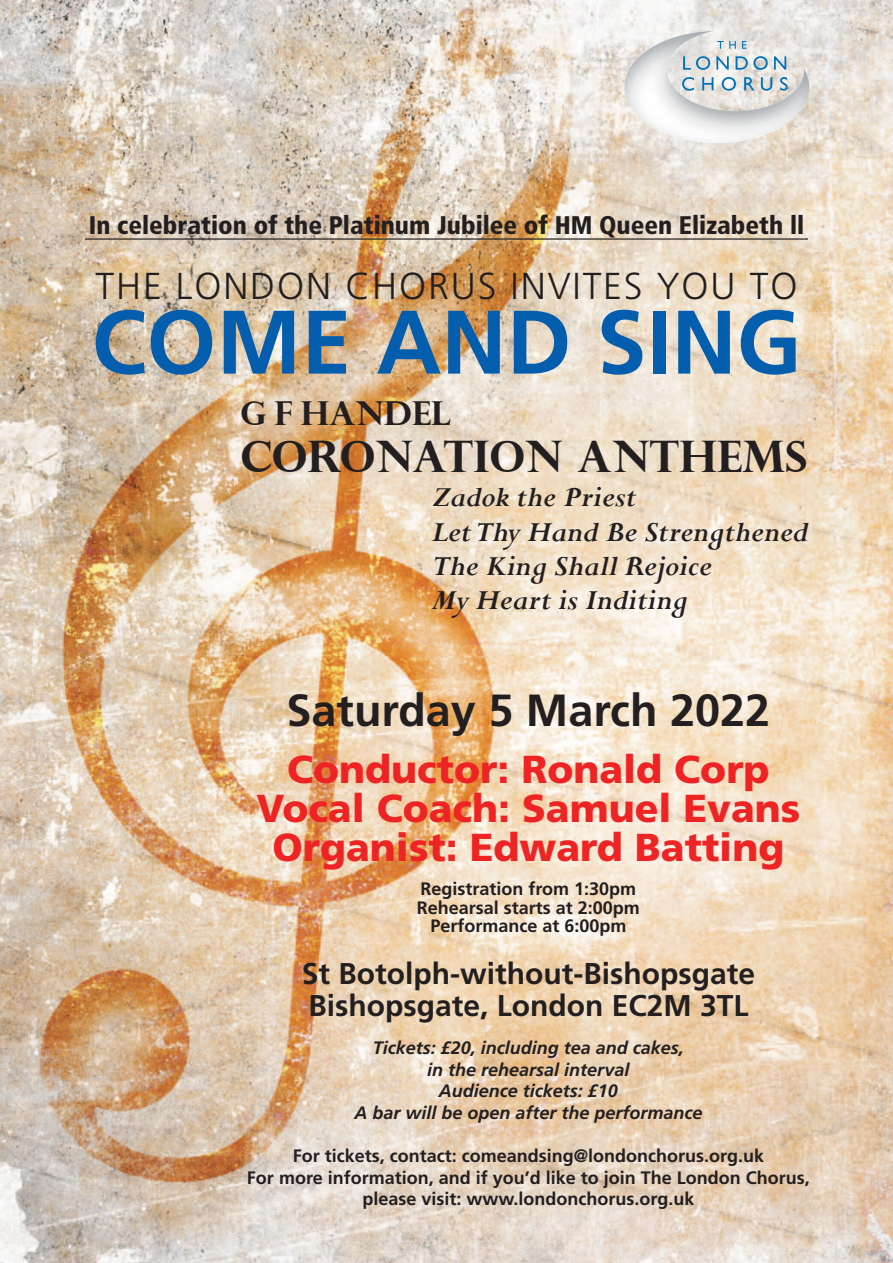
<style>
.page{position:relative;width:893px;height:1263px;background:#fff}
.page>*{position:absolute;margin:0;border:0;box-sizing:border-box;transform-origin:0 0}
.t1{font:700 90px "Frutiger";color:#045dad}
.t2{font:700 45px "Frutiger";color:#231f20}
.t3{font:700 43.5px "Perpetua Titling";color:#231f20}
.t4{font:900 39px "Frutiger";color:#ee2424}
.t5{font:300 37.5px "Frutiger";letter-spacing:.05em;color:#231f20}
.t6{font:700 33px "Perpetua Titling";color:#231f20}
.t7{font:italic 700 31.5px "Perpetua";color:#231f20}
.t8{font:700 30px "Frutiger";color:#231f20}
.t9{font:900 condensed 25.5px "Frutiger";color:#231f20}
.t10{font:700 18px "Frutiger";color:#231f20}
.t11{font:italic 700 18px "Frutiger";color:#231f20}
</style>
<div class="page">
<img style="left:0;top:0;width:893px;height:1263px">
<hr style="left:85px;top:238px;width:723px;height:2px;background:#231f20">
<img style="left:624px;top:31px;width:185px;height:112px">
<svg style="left:717px;top:41px;width:19px;height:8px"></svg>
<svg style="left:742px;top:41px;width:4px;height:8px"></svg>
<svg style="left:683px;top:56px;width:27px;height:14px"></svg>
<svg style="left:716px;top:56px;width:13px;height:14px"></svg>
<svg style="left:736px;top:56px;width:32px;height:14px"></svg>
<svg style="left:774px;top:56px;width:12px;height:14px"></svg>
<svg style="left:682px;top:77px;width:12px;height:14px"></svg>
<svg style="left:702px;top:77px;width:11px;height:13px"></svg>
<svg style="left:722px;top:77px;width:14px;height:14px"></svg>
<svg style="left:744px;top:77px;width:10px;height:13px"></svg>
<svg style="left:761px;top:77px;width:11px;height:14px"></svg>
<svg style="left:780px;top:77px;width:8px;height:14px"></svg>
<p class="t9" style="left:89px;top:215px;width:717px">In celebration of the Platinum Jubilee of HM Queen Elizabeth ll</p>
<p class="t5" style="left:95px;top:271px;width:703px">THE LONDON CHORUS INVITES YOU TO</p>
<p class="t1" style="left:91px;top:306px;width:712px">COME AND SING</p>
<p class="t6" style="left:240px;top:400px;width:212px">G F HANDEL</p>
<p class="t3" style="left:240px;top:440px;width:568px">CORONATION ANTHEMS</p>
<p class="t7" style="left:432px;top:481px;width:206px">Zadok the Priest</p>
<p class="t7" style="left:432px;top:515px;width:378px">Let Thy Hand Be Strengthened</p>
<p class="t7" style="left:432px;top:549px;width:282px">The King Shall Rejoice</p>
<p class="t7" style="left:432px;top:583px;width:258px">My Heart is Inditing</p>
<p class="t2" style="left:287px;top:692px;width:485px">Saturday 5 March 2022</p>
<p class="t4" style="left:287px;top:754px;width:484px">Conductor: Ronald Corp</p>
<p class="t4" style="left:256px;top:793px;width:546px">Vocal Coach: Samuel Evans</p>
<p class="t4" style="left:272px;top:832px;width:513px">Organist: Edward Batting</p>
<p class="t10" style="left:421px;top:881px;width:217px">Registration from 1:30pm</p>
<p class="t10" style="left:417px;top:900px;width:225px">Rehearsal starts at 2:00pm</p>
<p class="t10" style="left:430px;top:919px;width:198px">Performance at 6:00pm</p>
<p class="t8" style="left:302px;top:962px;width:455px">St Botolph-without-Bishopsgate</p>
<p class="t8" style="left:308px;top:993px;width:442px">Bishopsgate, London EC2M 3TL</p>
<p class="t11" style="left:373px;top:1040px;width:313px">Tickets: £20, including tea and cakes,</p>
<p class="t11" style="left:427px;top:1062px;width:204px">in the rehearsal interval</p>
<p class="t11" style="left:439px;top:1084px;width:181px">Audience tickets: £10</p>
<p class="t11" style="left:354px;top:1105px;width:350px">A bar will be open after the performance</p>
<p class="t10" style="left:293px;top:1148px;width:473px">For tickets, contact: comeandsing@londonchorus.org.uk</p>
<p class="t10" style="left:247px;top:1170px;width:564px">For more information, and if you’d like to join The London Chorus,</p>
<p class="t10" style="left:362px;top:1192px;width:334px">please visit: www.londonchorus.org.uk</p>
</div>
